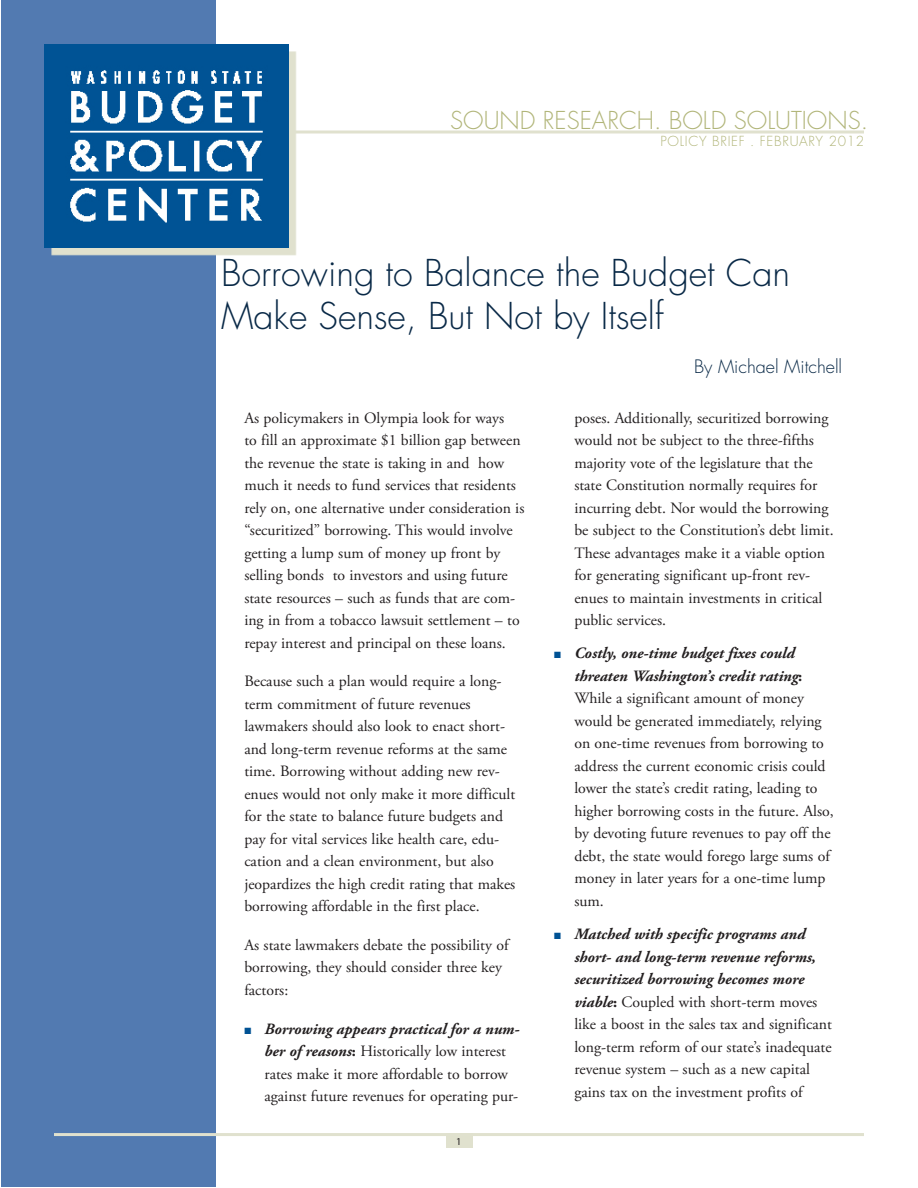
<style>
.page{position:relative;width:918px;height:1188px;background:#fff}
.page>*{position:absolute;margin:0;border:0;box-sizing:border-box;transform-origin:0 0}
.t1{font:300 36px/43.2px "Futura Std";color:#092947}
.t2{font:300 24px "Futura Std";color:#b1b579}
.t3{font:300 18px "Futura Std";color:#092947}
.t4{font:15.75px/22.5px "Adobe Garamond Pro";color:#231f20}
.t5{font:300 13.5px "Futura Std";letter-spacing:.05em;color:#b1b579}
.t6{font:10.5px "Myriad Pro";color:#231f20}
.s1{color:#005294}
.s2{font-weight:700;font-style:italic}
.s3{font-weight:700}
</style>
<div class="page">
<div style="left:1px;top:1px;width:214px;height:1186px;background:#527ab1"></div>
<div style="left:446px;top:1133px;width:26px;height:14px;background:#e0e1ce"></div>
<hr style="left:54px;top:1133px;width:810px;height:3px;background:#e0e1ce">
<hr style="left:221px;top:130px;width:643px;height:3px;background:#e0e1ce">
<div style="left:51px;top:51px;width:245px;height:205px;background:#e0e1ce"></div>
<img style="left:44px;top:44px;width:244px;height:204px">
<h2 class="t2" style="left:450px;top:109px;width:420px">SOUND RESEARCH. BOLD SOLUTIONS.</h2>
<p class="t5" style="left:661px;top:134px;width:205px">POLICY BRIEF . FEBRUARY 2012</p>
<h1 class="t1" style="left:221px;top:254px;width:571px">Borrowing to Balance the Budget Can<br>Make Sense, But Not by Itself</h1>
<p class="t3" style="left:694px;top:358px;width:150px">By Michael Mitchell</p>
<p class="t4" style="left:244px;top:408px;width:282px">As policymakers in Olympia look for ways<br>to fill an approximate $1 billion gap between the revenue the state is taking in and how much it needs to fund services that residents rely on, one alternative under consideration is “securitized” borrowing. This would involve getting a lump sum of money up front by selling bonds to investors and using future state resources – such as funds that are com&shy;ing in from a tobacco lawsuit settlement – to repay interest and principal on these loans.</p>
<p class="t4" style="left:244px;top:671px;width:273px">Because such a plan would require a long&shy;term commitment of future revenues lawmakers should also look to enact short&shy;and long-term revenue reforms at the same time. Borrowing without adding new rev&shy;enues would not only make it more difficult for the state to balance future budgets and pay for vital services like health care, edu&shy;cation and a clean environment, but also jeopardizes the high credit rating that makes borrowing affordable in the first place.</p>
<p class="t4" style="left:244px;top:935px;width:266px">As state lawmakers debate the possibility of borrowing, they should consider three key factors:</p>
<p class="t4" style="left:265px;top:1019px;width:256px;text-indent:-20px"><span class="s1">■</span> <span class="s2">Borrowing appears practical for a num&shy;ber of reasons</span><span class="s3">:</span> Historically low interest rates make it more affordable to borrow against future revenues for operating pur-</p>
<p class="t6" style="left:456px;top:1137px;width:7px">1</p>
<p class="t4" style="left:574px;top:408px;width:261px">poses. Additionally, securitized borrowing would not be subject to the three-fifths majority vote of the legislature that the state Constitution normally requires for incurring debt. Nor would the borrowing be subject to the Constitution’s debt limit.<br>These advantages make it a viable option for generating significant up-front rev&shy;enues to maintain investments in critical public services.</p>
<p class="t4" style="left:574px;top:644px;width:261px;text-indent:-20px"><span class="s1">■</span> <span class="s2">Costly, one-time budget fixes could threaten Washington’s credit rating</span><span class="s3">:<br></span>While a significant amount of money would be generated immediately, relying on one-time revenues from borrowing to address the current economic crisis could lower the state’s credit rating, leading to higher borrowing costs in the future. Also, by devoting future revenues to pay off the debt, the state would forego large sums of money in later years for a one-time lump sum.</p>
<p class="t4" style="left:574px;top:924px;width:259px;text-indent:-20px"><span class="s1">■</span> <span class="s2">Matched with specific programs and short- and long-term revenue reforms, securitized borrowing becomes more viable</span><span class="s3">:</span> Coupled with short-term moves like a boost in the sales tax and significant long-term reform of our state’s inadequate revenue system – such as a new capital gains tax on the investment profits of</p>
</div>
